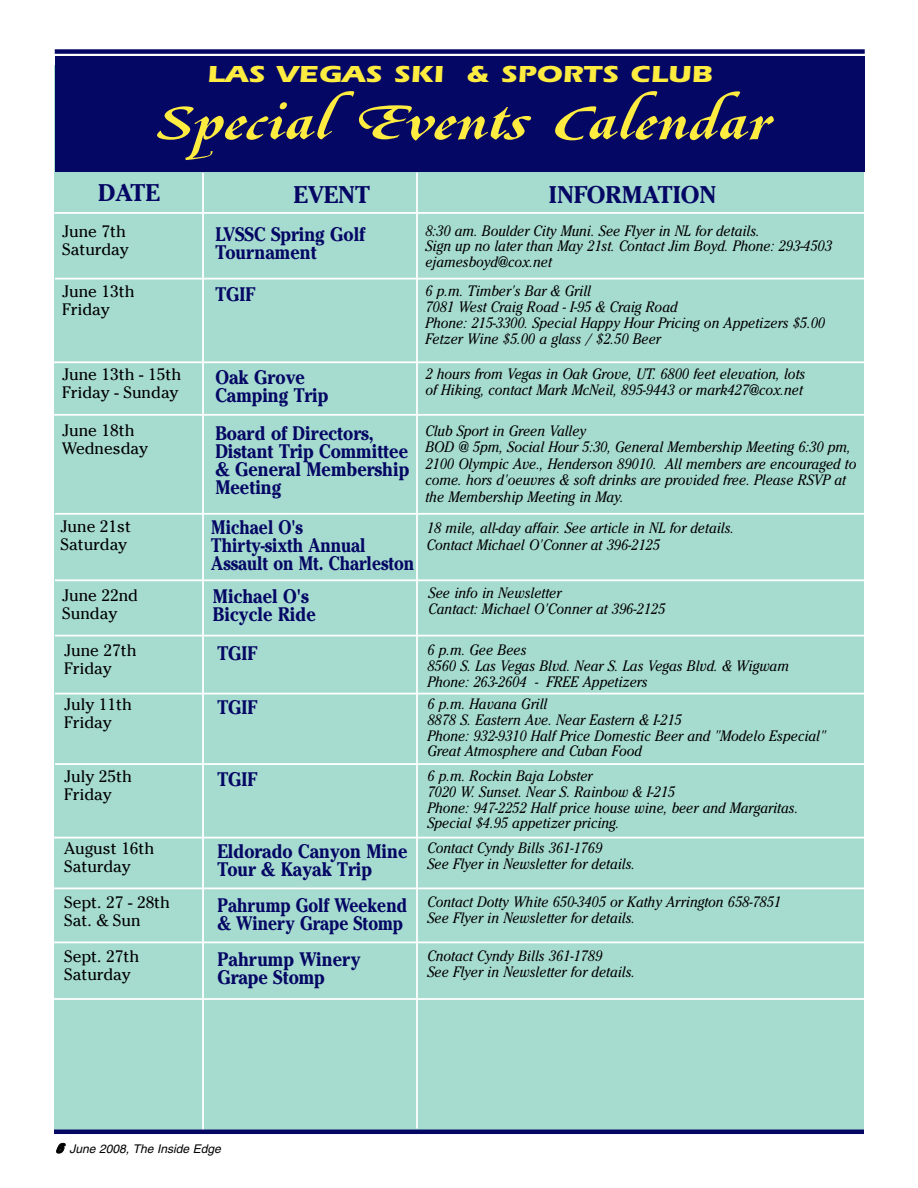
<style>
.page{position:relative;width:918px;height:1188px;background:#fff}
.page>*{position:absolute;margin:0;border:0;box-sizing:border-box;transform-origin:0 0}
.t1{font:51px "Le Griffe D";color:#ffec40;scale:1.6 1}
.t2{font:700 24px "Itc Eras";color:#ffec40;scale:1.25 1}
.t3{font:700 24px "Cheltenham";color:#040764}
.t4{font:700 19.5px/18px "Cheltenham";color:#040764;scale:.9 1}
.t5{font:700 19.5px/18px "Cheltenham";color:#040764;scale:.86 1}
.t6{font:16.5px/18px "Cheltenham";color:#000}
.t7{font:italic 15px/15.8px "Cheltenham";color:#000;scale:.92 1}
.t8{font:italic 12px "Helvetica";color:#000}
.s1{font-family:"Helvetica Neue";font-weight:900;font-stretch:condensed;font-size:13.5px}
</style>
<div class="page">
<div style="left:55px;top:65px;width:809px;height:1066px;background:#a6dbcf"></div>
<div style="left:55px;top:56px;width:810px;height:115px;background:#040764"></div>
<hr style="left:202px;top:173px;width:2px;height:959px;background:#fff">
<hr style="left:416px;top:173px;width:2px;height:956px;background:#fff">
<hr style="left:54px;top:212px;width:816px;height:2px;background:#fff">
<hr style="left:55px;top:278px;width:813px;height:2px;background:#fff">
<hr style="left:52px;top:361px;width:813px;height:2px;background:#fff">
<hr style="left:52px;top:414px;width:813px;height:2px;background:#fff">
<hr style="left:55px;top:513px;width:813px;height:2px;background:#fff">
<hr style="left:55px;top:579px;width:813px;height:2px;background:#fff">
<hr style="left:55px;top:635px;width:813px;height:1px;background:#fff">
<hr style="left:55px;top:693px;width:813px;height:1px;background:#fff">
<hr style="left:55px;top:763px;width:813px;height:2px;background:#fff">
<hr style="left:53px;top:837px;width:813px;height:1px;background:#fff">
<div style="left:55px;top:49px;width:810px;height:5px;background:#040764"></div>
<hr style="left:54px;top:888px;width:813px;height:1px;background:#fff">
<hr style="left:54px;top:942px;width:813px;height:1px;background:#fff">
<hr style="left:54px;top:998px;width:813px;height:2px;background:#fff">
<hr style="left:54px;top:1130px;width:810px;height:4px;background:#040764">
<h2 class="t2" style="left:207px;top:66px;width:406px">LAS VEGAS SKI &amp; SPORTS CLUB</h2>
<h1 class="t1" style="left:153px;top:92px;width:385px">SpecialEvents Calendar</h1>
<h2 class="t3" style="left:98px;top:185px;width:63px">DATE</h2>
<h2 class="t3" style="left:294px;top:186px;width:78px">EVENT</h2>
<h2 class="t3" style="left:549px;top:186px;width:169px">INFORMATION</h2>
<p class="t6" style="left:62px;top:222px;width:68px">June 7th<br>Saturday</p>
<h3 class="t4" style="left:215px;top:227px;width:168px">LVSSC Spring Golf<br>Tournament</h3>
<p class="t6" style="left:62px;top:283px;width:74px">June 13th<br>Friday</p>
<h3 class="t4" style="left:215px;top:288px;width:46px">TGIF</h3>
<p class="t6" style="left:62px;top:365px;width:121px">June 13th - 15th<br>Friday - Sunday</p>
<h3 class="t4" style="left:215px;top:370px;width:127px">Oak Grove<br>Camping Trip</h3>
<p class="t6" style="left:62px;top:422px;width:87px">June 18th<br>Wednesday</p>
<h3 class="t4" style="left:215px;top:427px;width:217px">Board of Directors,<br>Distant Trip Committee &amp; General Membership<br>Meeting</h3>
<p class="t7" style="left:425px;top:224px;width:443px">8:30 am. Boulder City Muni. See Flyer in NL for details.<br>Sign up no later than May 21st. Contact Jim Boyd. Phone: 293-4503 ejamesboyd@cox.net</p>
<p class="t7" style="left:425px;top:285px;width:436px">6 p.m. Timber's Bar &amp; Grill<br>7081 West Craig Road - I-95 &amp; Craig Road<br>Phone: 215-3300. Special Happy Hour Pricing on Appetizers $5.00<br>Fetzer Wine $5.00 a glass / $2.50 Beer</p>
<p class="t7" style="left:425px;top:367px;width:414px">2 hours from Vegas in Oak Grove, UT. 6800 feet elevation, lots of Hiking, contact Mark McNeil, 895-9443 or mark427@cox.net</p>
<p class="t7" style="left:425px;top:423px;width:470px;line-height:16.5px">Club Sport in Green Valley<br>BOD @ 5pm, Social Hour 5:30, General Membership Meeting 6:30 pm, 2100 Olympic Ave., Henderson 89010. All members are encouraged to come. hors d'oeuvres &amp; soft drinks are provided free. Please RSVP at the Membership Meeting in May.</p>
<h3 class="t5" style="left:211px;top:521px;width:237px">Michael O's<br>Thirty-sixth Annual<br>Assault on Mt. Charleston</h3>
<p class="t6" style="left:61px;top:517px;width:72px">June 21st<br>Saturday</p>
<p class="t7" style="left:427px;top:521px;width:335px;line-height:16.5px">18 mile, all-day affair. See article in NL for details.<br>Contact Michael O'Conner at 396-2125</p>
<h3 class="t4" style="left:213px;top:589px;width:116px">Michael O's<br>Bicycle Ride</h3>
<p class="t6" style="left:62px;top:586px;width:77px">June 22nd<br>Sunday</p>
<p class="t7" style="left:429px;top:586px;width:259px">See info in Newsletter<br>Cantact: Michael O'Conner at 396-2125</p>
<p class="t6" style="left:64px;top:641px;width:74px">June 27th<br>Friday</p>
<h3 class="t4" style="left:217px;top:646px;width:46px">TGIF</h3>
<p class="t7" style="left:427px;top:643px;width:394px">6 p.m. Gee Bees<br>8560 S. Las Vegas Blvd. Near S. Las Vegas Blvd. &amp; Wigwam<br>Phone: 263-2604 - FREE Appetizers</p>
<p class="t6" style="left:64px;top:695px;width:69px">July 11th<br>Friday</p>
<h3 class="t4" style="left:217px;top:700px;width:46px">TGIF</h3>
<p class="t7" style="left:427px;top:697px;width:434px">6 p.m. Havana Grill<br>8878 S. Eastern Ave. Near Eastern &amp; I-215<br>Phone: 932-9310 Half Price Domestic Beer and "Modelo Especial" Great Atmosphere and Cuban Food</p>
<p class="t6" style="left:64px;top:767px;width:69px">July 25th<br>Friday</p>
<h3 class="t4" style="left:217px;top:772px;width:46px">TGIF</h3>
<p class="t7" style="left:427px;top:769px;width:405px">6 p.m. Rockin Baja Lobster<br>7020 W. Sunset. Near S. Rainbow &amp; I-215<br>Phone: 947-2252 Half price house wine, beer and Margaritas.<br>Special $4.95 appetizer pricing.</p>
<p class="t6" style="left:64px;top:839px;width:92px">August 16th<br>Saturday</p>
<h3 class="t4" style="left:217px;top:844px;width:213px">Eldorado Canyon Mine<br>Tour &amp; Kayak Trip</h3>
<p class="t7" style="left:427px;top:841px;width:227px">Contact Cyndy Bills 361-1769<br>See Flyer in Newsletter for details.</p>
<p class="t6" style="left:64px;top:893px;width:107px">Sept. 27 - 28th<br>Sat. &amp; Sun</p>
<h3 class="t5" style="left:217px;top:898px;width:222px">Pahrump Golf Weekend &amp; Winery Grape Stomp</h3>
<p class="t7" style="left:427px;top:895px;width:386px">Contact Dotty White 650-3405 or Kathy Arrington 658-7851<br>See Flyer in Newsletter for details.</p>
<p class="t6" style="left:64px;top:947px;width:76px">Sept. 27th<br>Saturday</p>
<h3 class="t4" style="left:217px;top:952px;width:161px">Pahrump Winery<br>Grape Stomp</h3>
<p class="t7" style="left:427px;top:949px;width:227px">Cnotact Cyndy Bills 361-1789<br>See Flyer in Newsletter for details.</p>
<p class="t8" style="left:55px;top:1144px;width:167px"><span class="s1">6</span> June 2008, The Inside Edge</p>
</div>
